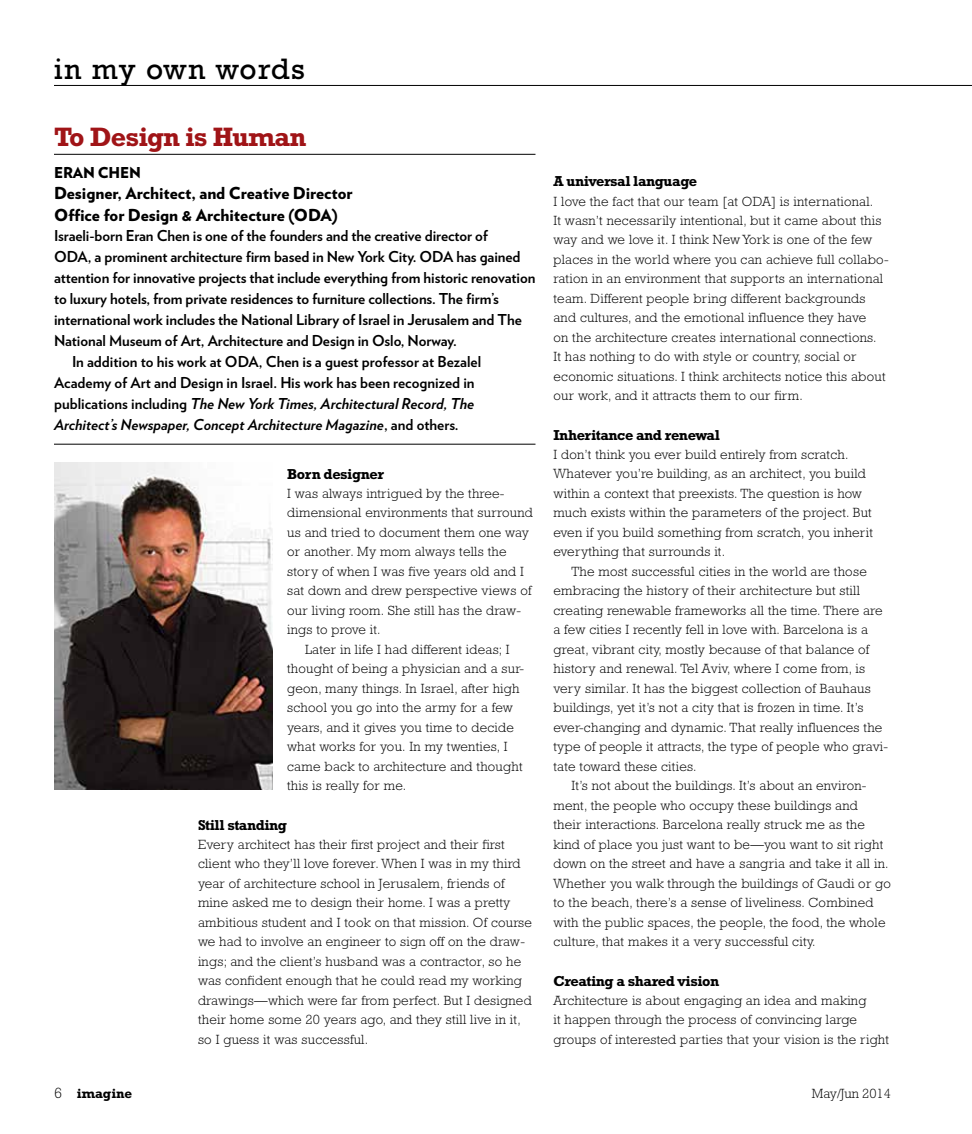
<style>
.page{position:relative;width:972px;height:1134px;background:#fff}
.page>*{position:absolute;margin:0;border:0;box-sizing:border-box;transform-origin:0 0}
.t1{font:30px "Rockwell Std";letter-spacing:.04em;color:#000}
.t2{font:700 27px "Rockwell Std";letter-spacing:-.03em;color:#a01417}
.t3{font:900 16.5px/21px "Verlag";color:#000}
.t4{font:700 15px "Verlag";letter-spacing:-.005em;color:#000}
.t5{font:italic 700 15px "Verlag";color:#000}
.t6{font:900 15px "Verlag";letter-spacing:-.01em;color:#000}
.t7{font:700 14.7px "Rockwell Std";letter-spacing:-.03em;color:#000}
.t8{font:300 13.5px/19.5px "Rockwell Std";letter-spacing:.02em;color:#000}
.t9{font:300 13.5px "Rockwell Std";color:#000}
.t10{font:700 13.5px "Rockwell Std";color:#000}
.s1{font-style:normal}
.s2{font-weight:300;font-size:15px}
</style>
<div class="page">
<hr style="left:54px;top:85px;width:918px;height:1px;background:#000">
<hr style="left:54px;top:154px;width:482px;height:1px;background:#000">
<hr style="left:54px;top:444px;width:482px;height:1px;background:#000">
<img style="left:54px;top:462px;width:218px;height:328px">
<h1 class="t1" style="left:54px;top:52px;width:252px">in my own words</h1>
<h2 class="t2" style="left:54px;top:121px;width:254px">To Design is Human</h2>
<p class="t6" style="left:54px;top:161px;width:89px">Eran Chen</p>
<p class="t3" style="left:54px;top:182px;width:300px">Designer, Architect, and Creative Director<br>Office for Design &amp; Architecture (ODA)</p>
<p class="t4" style="left:54px;top:224px;width:436px">Israeli-born Eran Chen is one of the founders and the creative director of</p>
<p class="t4" style="left:54px;top:245px;width:468px">ODA, a prominent architecture firm based in New York City. ODA has gained</p>
<p class="t4" style="left:54px;top:266px;width:483px">attention for innovative projects that include everything from historic renovation</p>
<p class="t4" style="left:54px;top:287px;width:447px">to luxury hotels, from private residences to furniture collections. The firm’s</p>
<p class="t4" style="left:54px;top:308px;width:469px">international work includes the National Library of Israel in Jerusalem and The</p>
<p class="t4" style="left:54px;top:329px;width:404px">National Museum of Art, Architecture and Design in Oslo, Norway.</p>
<p class="t4" style="left:72px;top:350px;width:411px">In addition to his work at ODA, Chen is a guest professor at Bezalel</p>
<p class="t4" style="left:54px;top:371px;width:422px">Academy of Art and Design in Israel. His work has been recognized in</p>
<p class="t5" style="left:54px;top:392px;width:422px"><span class="s1">publications including</span> The New York Times, Architectural Record, The</p>
<p class="t5" style="left:54px;top:413px;width:406px">Architect’s Newspaper, Concept Architecture Magazine<span class="s1">, and others.</span></p>
<p class="t7" style="left:287px;top:465px;width:98px">Born designer</p>
<p class="t8" style="left:287px;top:484px;width:219px">I was always intrigued by the three-</p>
<p class="t8" style="left:287px;top:503px;width:247px">dimensional environments that surround</p>
<p class="t8" style="left:287px;top:523px;width:243px">us and tried to document them one way</p>
<p class="t8" style="left:287px;top:542px;width:221px">or another. My mom always tells the</p>
<p class="t8" style="left:287px;top:562px;width:238px">story of when I was five years old and I</p>
<p class="t8" style="left:287px;top:581px;width:246px">sat down and drew perspective views of</p>
<p class="t8" style="left:287px;top:601px;width:236px">our living room. She still has the draw-</p>
<p class="t8" style="left:287px;top:620px;width:95px">ings to prove it.</p>
<p class="t8" style="left:305px;top:640px;width:206px">Later in life I had different ideas; I</p>
<p class="t8" style="left:287px;top:659px;width:238px">thought of being a physician and a sur-</p>
<p class="t8" style="left:287px;top:679px;width:234px">geon, many things. In Israel, after high</p>
<p class="t8" style="left:287px;top:698px;width:227px">school you go into the army for a few</p>
<p class="t8" style="left:287px;top:718px;width:228px">years, and it gives you time to decide</p>
<p class="t8" style="left:287px;top:737px;width:222px">what works for you. In my twenties, I</p>
<p class="t8" style="left:287px;top:757px;width:237px">came back to architecture and thought</p>
<p class="t8" style="left:287px;top:776px;width:121px">this is really for me.</p>
<p class="t7" style="left:198px;top:816px;width:91px">Still standing</p>
<p class="t8" style="left:198px;top:835px;width:336px">Every architect has their first project and their first client who they’ll love forever. When I was in my third year of architecture school in Jerusalem, friends of mine asked me to design their home. I was a pretty ambitious student and I took on that mission. Of course we had to involve an engineer to sign off on the draw&shy;ings; and the client’s husband was a contractor, so he was confident enough that he could read my working drawings—which were far from perfect. But I designed their home some 20 years ago, and they still live in it, so I guess it was successful.</p>
<p class="t7" style="left:554px;top:172px;width:145px">A universal language</p>
<p class="t8" style="left:554px;top:191px;width:337px">I love the fact that our team [at ODA] is international.<br>It wasn’t necessarily intentional, but it came about this way and we love it. I think New York is one of the few places in the world where you can achieve full collabo&shy;ration in an environment that supports an international team. Different people bring different backgrounds and cultures, and the emotional influence they have<br>on the architecture creates international connections.<br>It has nothing to do with style or country, social or economic situations. I think architects notice this about our work, and it attracts them to our firm.</p>
<p class="t7" style="left:554px;top:426px;width:168px">Inheritance and renewal</p>
<p class="t8" style="left:554px;top:445px;width:321px">I don’t think you ever build entirely from scratch.<br>Whatever you’re building, as an architect, you build within a context that preexists. The question is how much exists within the parameters of the project. But even if you build something from scratch, you inherit everything that surrounds it.</p>
<p class="t8" style="left:571px;top:562px;width:297px">The most successful cities in the world are those</p>
<p class="t8" style="left:554px;top:581px;width:308px">embracing the history of their architecture but still</p>
<p class="t8" style="left:554px;top:601px;width:331px">creating renewable frameworks all the time. There are</p>
<p class="t8" style="left:554px;top:620px;width:316px">a few cities I recently fell in love with. Barcelona is a</p>
<p class="t8" style="left:554px;top:640px;width:317px">great, vibrant city, mostly because of that balance of</p>
<p class="t8" style="left:554px;top:659px;width:313px">history and renewal. Tel Aviv, where I come from, is</p>
<p class="t8" style="left:554px;top:679px;width:319px">very similar. It has the biggest collection of Bauhaus</p>
<p class="t8" style="left:554px;top:698px;width:311px">buildings, yet it’s not a city that is frozen in time. It’s</p>
<p class="t8" style="left:554px;top:718px;width:330px">ever-changing and dynamic. That really influences the</p>
<p class="t8" style="left:554px;top:737px;width:336px">type of people it attracts, the type of people who gravi-</p>
<p class="t8" style="left:554px;top:757px;width:145px">tate toward these cities.</p>
<p class="t8" style="left:571px;top:776px;width:297px">It’s not about the buildings. It’s about an environ-</p>
<p class="t8" style="left:554px;top:796px;width:306px">ment, the people who occupy these buildings and</p>
<p class="t8" style="left:554px;top:815px;width:313px">their interactions. Barcelona really struck me as the</p>
<p class="t8" style="left:554px;top:835px;width:331px">kind of place you just want to be—you want to sit right</p>
<p class="t8" style="left:554px;top:854px;width:337px">down on the street and have a sangria and take it all in.</p>
<p class="t8" style="left:554px;top:874px;width:339px">Whether you walk through the buildings of Gaudi or go</p>
<p class="t8" style="left:554px;top:893px;width:321px">to the beach, there’s a sense of liveliness. Combined</p>
<p class="t8" style="left:554px;top:913px;width:334px">with the public spaces, the people, the food, the whole</p>
<p class="t8" style="left:554px;top:932px;width:264px">culture, that makes it a very successful city.</p>
<p class="t7" style="left:554px;top:972px;width:167px">Creating a shared vision</p>
<p class="t8" style="left:554px;top:991px;width:337px">Architecture is about engaging an idea and making<br>it happen through the process of convincing large groups of interested parties that your vision is the right</p>
<p class="t10" style="left:54px;top:1085px;width:80px"><span class="s2">6</span> imagine</p>
<p class="t9" style="left:812px;top:1086px;width:81px">May/Jun 2014</p>
</div>
